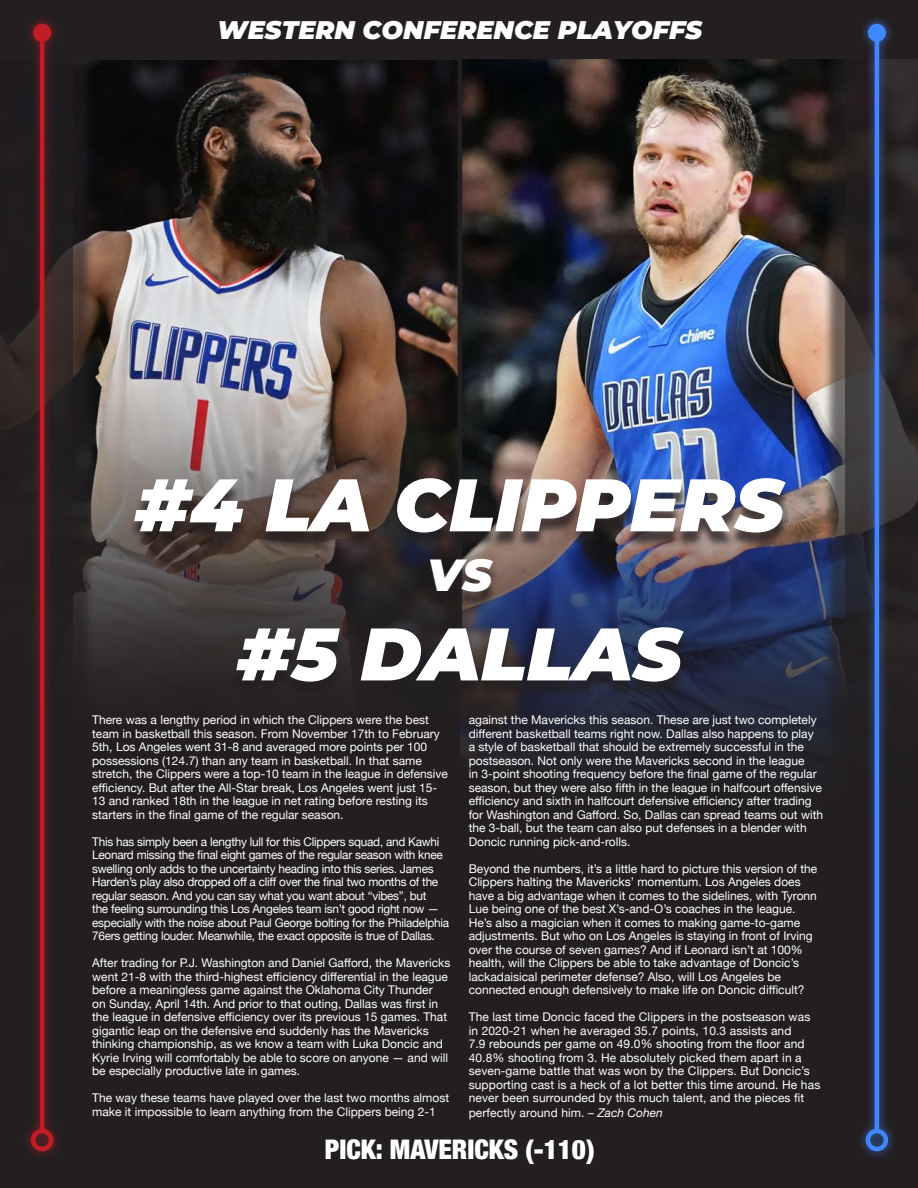
<style>
.page{position:relative;width:918px;height:1188px;background:#231f20}
.page>*{position:absolute;margin:0;border:0;box-sizing:border-box;transform-origin:0 0}
.Golfer_Name{font:italic 900 74.25px "Montserrat";color:#fff}
.Golfer_Name-2{font:italic 900 45px "Montserrat";color:#fff}
.t1{font:900 condensed 27px "Helvetica Neue";color:#fff}
.Golfer_Name-3{font:italic 900 25.5px "Montserrat";color:#fff}
.t2{font:12px/13.5px "Helvetica Neue";color:#fff}
.t3{font:12px/13.5px "Helvetica Neue";letter-spacing:-.02em;color:#fff}
.s1{font-style:italic}
</style>
<div class="page">
<img style="left:460px;top:60px;width:362px;height:703px">
<div style="left:822px;top:0;width:89px;height:1188px;background:#231f20;opacity:.75"></div>
<svg style="left:845px;top:0;width:73px;height:1188px"></svg>
<div style="left:856px;top:14px;width:41px;height:1146px;background:#4086ff;opacity:.75"></div>
<hr style="left:875px;top:33px;width:4px;height:1098px;background:#4086ff">
<div style="left:868px;top:24px;width:18px;height:18px;background:#4086ff;border-radius:50%"></div>
<div style="left:866px;top:1129px;width:22px;height:22px;border:4px solid #4086ff;border-radius:50%"></div>
<img style="left:96px;top:60px;width:343px;height:615px">
<div style="left:7px;top:0;width:89px;height:1188px;background:#231f20;opacity:.75"></div>
<div style="left:0;top:0;width:73px;height:1188px;background:#231f20"></div>
<div style="left:22px;top:14px;width:41px;height:1146px;background:#c21c26;opacity:.75"></div>
<hr style="left:40px;top:33px;width:4px;height:1098px;background:#c21c26">
<div style="left:33px;top:24px;width:18px;height:18px;background:#c21c26;border-radius:50%"></div>
<div style="left:31px;top:1129px;width:22px;height:22px;border:4px solid #c21c26;border-radius:50%"></div>
<div style="left:439px;top:14px;width:41px;height:684px;background:#231f20;opacity:.75"></div>
<hr style="left:458px;top:44px;width:4px;height:636px;background:#231f20">
<div style="left:449px;top:24px;width:22px;height:22px;border:4px solid #231f20;border-radius:50%"></div>
<div style="left:213px;top:26px;width:496px;height:32px;background:#231f20"></div>
<div style="left:129px;top:483px;width:663px;height:216px;background:#231f20;opacity:.75"></div>
<p class="Golfer_Name-3" style="left:217px;top:11px;width:487px">WESTERN CONFERENCE PLAYOFFS</p>
<p class="Golfer_Name" style="left:135px;top:449px;width:650px">#4 LA CLIPPERS</p>
<p class="Golfer_Name-2" style="left:427px;top:541px;width:66px">VS</p>
<p class="Golfer_Name" style="left:237px;top:598px;width:446px">#5 DALLAS</p>
<p class="t2" style="left:92px;top:714px;width:357px">There was a lengthy period in which the Clippers were the best team in basketball this season. From November 17th to February 5th, Los Angeles went 31-8 and averaged more points per 100 possessions (124.7) than any team in basketball. In that same stretch, the Clippers were a top-10 team in the league in defensive efficiency. But after the All-Star break, Los Angeles went just 15- 13 and ranked 18th in the league in net rating before resting its starters in the final game of the regular season.</p>
<p class="t3" style="left:92px;top:835px;width:358px">This has simply been a lengthy lull for this Clippers squad, and Kawhi Leonard missing the final eight games of the regular season with knee swelling only adds to the uncertainty heading into this series. James Harden’s play also dropped off a cliff over the final two months of the regular season. And you can say what you want about “vibes”, but<br>the feeling surrounding this Los Angeles team isn’t good right now — especially with the noise about Paul George bolting for the Philadelphia 76ers getting louder. Meanwhile, the exact opposite is true of Dallas.</p>
<p class="t2" style="left:92px;top:957px;width:360px">After trading for P.J. Washington and Daniel Gafford, the Mavericks went 21-8 with the third-highest efficiency differential in the league before a meaningless game against the Oklahoma City Thunder<br>on Sunday, April 14th. And prior to that outing, Dallas was first in the league in defensive efficiency over its previous 15 games. That gigantic leap on the defensive end suddenly has the Mavericks thinking championship, as we know a team with Luka Doncic and Kyrie Irving will comfortably be able to score on anyone — and will be especially productive late in games.</p>
<p class="t2" style="left:92px;top:1092px;width:358px">The way these teams have played over the last two months almost make it impossible to learn anything from the Clippers being 2-1</p>
<p class="t2" style="left:469px;top:714px;width:356px">against the Mavericks this season. These are just two completely different basketball teams right now. Dallas also happens to play<br>a style of basketball that should be extremely successful in the postseason. Not only were the Mavericks second in the league<br>in 3-point shooting frequency before the final game of the regular season, but they were also fifth in the league in halfcourt offensive efficiency and sixth in halfcourt defensive efficiency after trading for Washington and Gafford. So, Dallas can spread teams out with the 3-ball, but the team can also put defenses in a blender with Doncic running pick-and-rolls.</p>
<p class="t2" style="left:469px;top:862px;width:350px">Beyond the numbers, it’s a little hard to picture this version of the Clippers halting the Mavericks’ momentum. Los Angeles does have a big advantage when it comes to the sidelines, with Tyronn Lue being one of the best X’s-and-O’s coaches in the league.<br>He’s also a magician when it comes to making game-to-game adjustments. But who on Los Angeles is staying in front of Irving over the course of seven games? And if Leonard isn’t at 100% health, will the Clippers be able to take advantage of Doncic’s lackadaisical perimeter defense? Also, will Los Angeles be connected enough defensively to make life on Doncic difficult?</p>
<p class="t2" style="left:469px;top:1011px;width:353px">The last time Doncic faced the Clippers in the postseason was in 2020-21 when he averaged 35.7 points, 10.3 assists and<br>7.9 rebounds per game on 49.0% shooting from the floor and 40.8% shooting from 3. He absolutely picked them apart in a seven-game battle that was won by the Clippers. But Doncic’s supporting cast is a heck of a lot better this time around. He has never been surrounded by this much talent, and the pieces fit perfectly around him. <span class="s1">– Zach Cohen</span></p>
<p class="t1" style="left:325px;top:1128px;width:271px">PICK: MAVERICKS (-110)</p>
</div>
